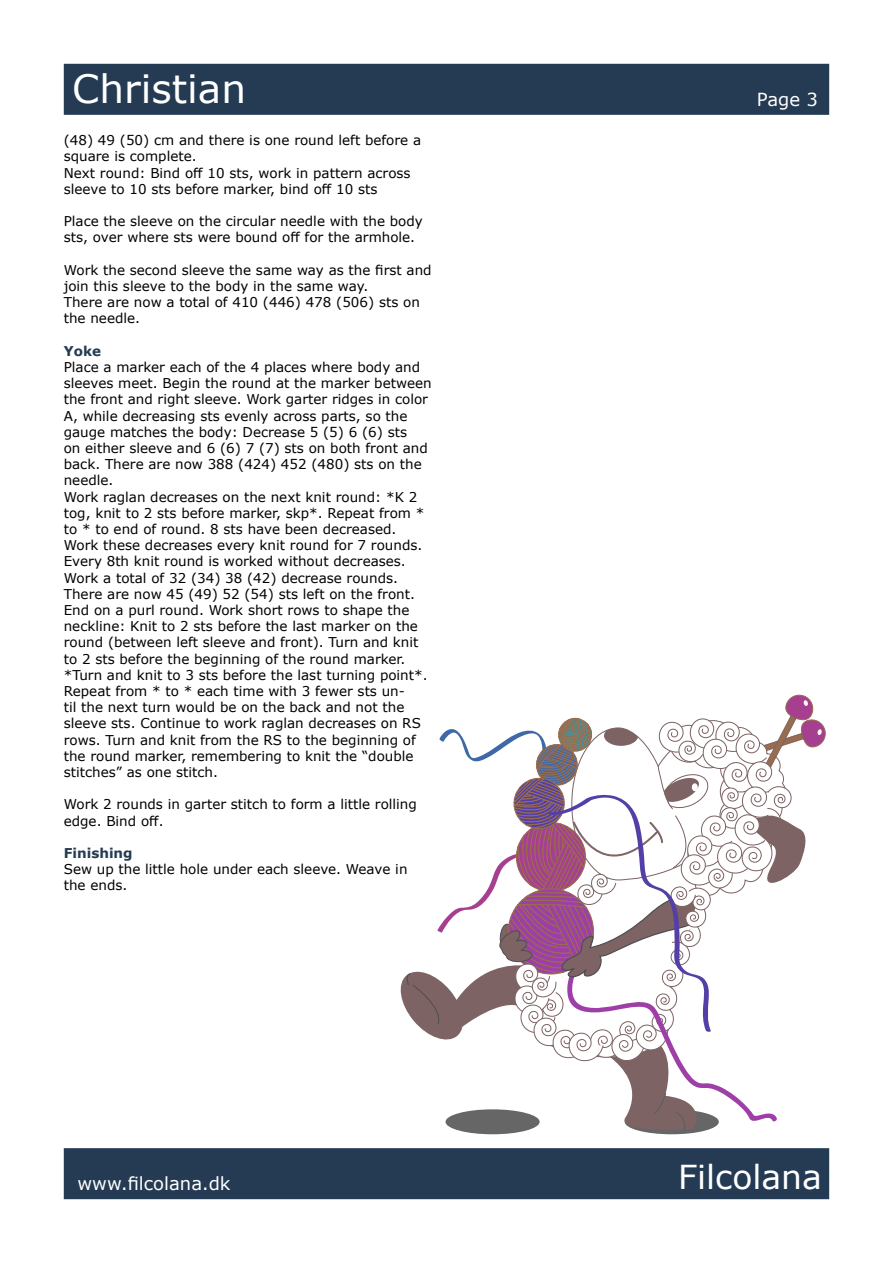
<style>
.page{position:relative;width:893px;height:1263px;background:#fff}
.page>*{position:absolute;margin:0;border:0;box-sizing:border-box;transform-origin:0 0}
.t1{font:39px "Verdana";color:#fff}
.t2{font:33px "Verdana";color:#fff}
.t3{font:18px "Verdana";color:#fff}
.t4{font:13.5px/16.2px "Verdana";color:#000}
.t5{font:700 13.5px "Verdana";color:#243b53}
</style>
<div class="page">
<div style="left:64px;top:64px;width:765px;height:51px;background:#243b53;border:2px solid #243c54"></div>
<div style="left:64px;top:1148px;width:765px;height:51px;background:#243b53;border:2px solid #243c54"></div>
<div style="left:625px;top:1109px;width:94px;height:25px;background:#666;border-radius:50%"></div>
<div style="left:446px;top:1109px;width:94px;height:25px;background:#666;border-radius:50%"></div>
<svg style="left:400px;top:694px;width:426px;height:437px"></svg>
<h1 class="t1" style="left:72px;top:62px;width:175px">Christian</h1>
<p class="t4" style="left:64px;top:132px;width:359px">(48) 49 (50) cm and there is one round left before a square is complete.<br>Next round: Bind off 10 sts, work in pattern across sleeve to 10 sts before marker, bind off 10 sts</p>
<p class="t4" style="left:64px;top:213px;width:361px">Place the sleeve on the circular needle with the body sts, over where sts were bound off for the armhole.</p>
<p class="t4" style="left:64px;top:262px;width:369px">Work the second sleeve the same way as the first and join this sleeve to the body in the same way.<br>There are now a total of 410 (446) 478 (506) sts on the needle.</p>
<p class="t5" style="left:64px;top:341px;width:39px">Yoke</p>
<p class="t4" style="left:64px;top:359px;width:369px">Place a marker each of the 4 places where body and sleeves meet. Begin the round at the marker between the front and right sleeve. Work garter ridges in color A, while decreasing sts evenly across parts, so the gauge matches the body: Decrease 5 (5) 6 (6) sts<br>on either sleeve and 6 (6) 7 (7) sts on both front and back. There are now 388 (424) 452 (480) sts on the needle.<br>Work raglan decreases on the next knit round: *K 2 tog, knit to 2 sts before marker, skp*. Repeat from * to * to end of round. 8 sts have been decreased.<br>Work these decreases every knit round for 7 rounds.<br>Every 8th knit round is worked without decreases.<br>Work a total of 32 (34) 38 (42) decrease rounds.<br>There are now 45 (49) 52 (54) sts left on the front.<br>End on a purl round. Work short rows to shape the neckline: Knit to 2 sts before the last marker on the round (between left sleeve and front). Turn and knit to 2 sts before the beginning of the round marker. *Turn and knit to 3 sts before the last turning point*.<br>Repeat from * to * each time with 3 fewer sts un-<br>til the next turn would be on the back and not the sleeve sts. Continue to work raglan decreases on RS rows. Turn and knit from the RS to the beginning of the round marker, remembering to knit the “double stitches” as one stitch.</p>
<p class="t4" style="left:64px;top:796px;width:355px">Work 2 rounds in garter stitch to form a little rolling edge. Bind off.</p>
<p class="t5" style="left:64px;top:844px;width:70px">Finishing</p>
<p class="t4" style="left:64px;top:861px;width:345px">Sew up the little hole under each sleeve. Weave in the ends.</p>
<h3 class="t3" style="left:757px;top:87px;width:62px">Page 3</h3>
<h3 class="t3" style="left:78px;top:1171px;width:154px">www.filcolana.dk</h3>
<h2 class="t2" style="left:678px;top:1155px;width:145px">Filcolana</h2>
</div>
